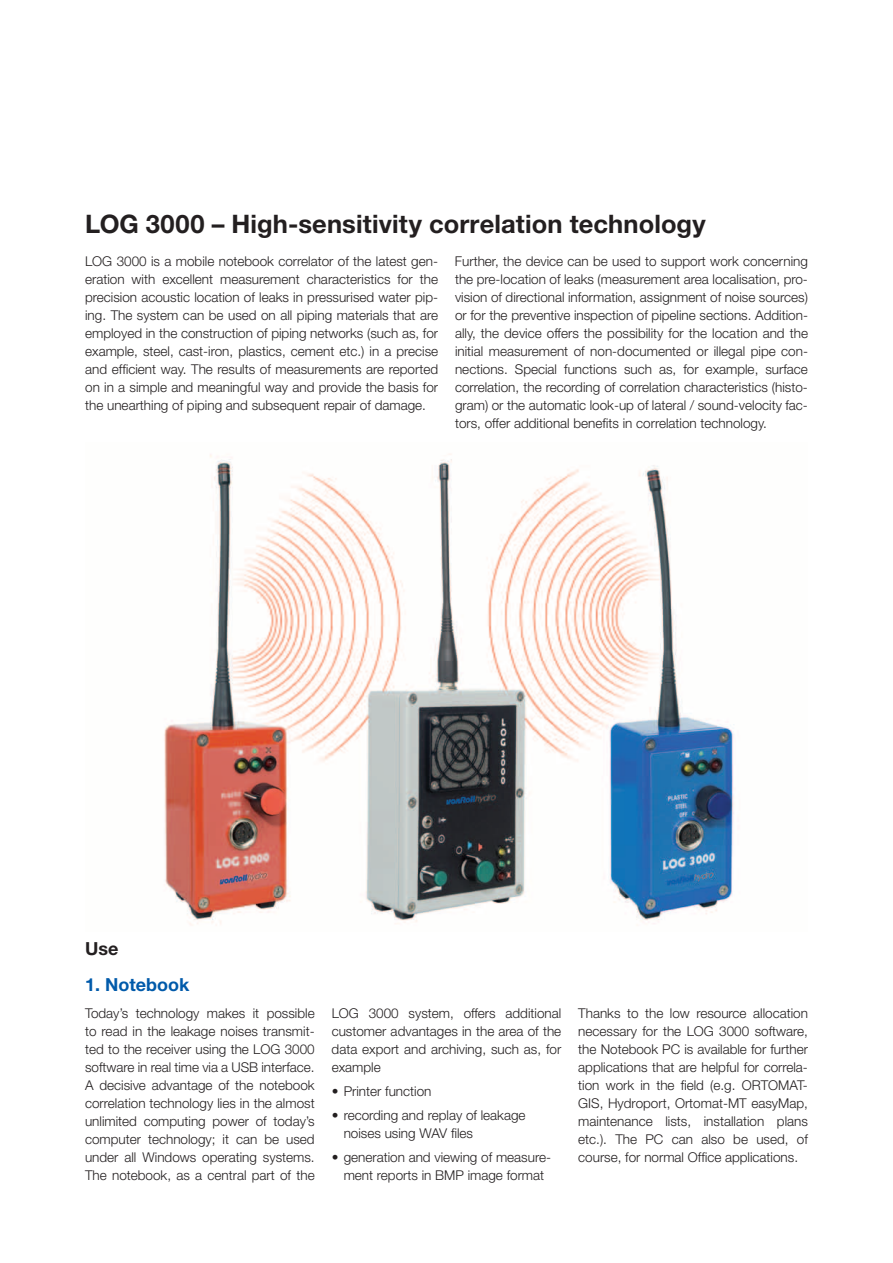
<style>
.page{position:relative;width:893px;height:1263px;background:#fff}
.page>*{position:absolute;margin:0;border:0;box-sizing:border-box;transform-origin:0 0}
.t1{font:700 25.5px "Helvetica Neue LT";letter-spacing:.005em;color:#231f20}
.t2{font:700 18px "Helvetica Neue LT";color:#015aaa}
.t3{font:700 18px "Helvetica Neue LT";color:#231f20}
.t4{font:300 13.5px/18px "Helvetica Neue LT";color:#231f20;text-align:justify}
</style>
<div class="page">
<img style="left:164px;top:454px;width:570px;height:472px">
<h1 class="t1" style="left:85px;top:208px;width:622px">LOG 3000 – High-sensitivity correlation technology</h1>
<p class="t4" style="left:85px;top:252px;width:355px">LOG 3000 is a mobile notebook correlator of the latest gen&shy;eration with excellent measurement characteristics for the precision acoustic location of leaks in pressurised water pip&shy;ing. The system can be used on all piping materials that are employed in the construction of piping networks (such as, for example, steel, cast-iron, plastics, cement etc.) in a precise and efficient way. The results of measurements are reported on in a simple and meaningful way and provide the basis for the unearthing of piping and subsequent repair of damage.</p>
<p class="t4" style="left:455px;top:252px;width:355px">Further, the device can be used to support work concerning the pre-location of leaks (measurement area localisation, pro&shy;vision of directional information, assignment of noise sources) or for the preventive inspection of pipeline sections. Addition&shy;ally, the device offers the possibility for the location and the initial measurement of non-documented or illegal pipe con&shy;nections. Special functions such as, for example, surface correlation, the recording of correlation characteristics (histo&shy;gram) or the automatic look-up of lateral / sound-velocity fac&shy;tors, offer additional benefits in correlation technology.</p>
<h2 class="t3" style="left:85px;top:937px;width:35px">Use</h2>
<h2 class="t2" style="left:85px;top:973px;width:106px">1. Notebook</h2>
<p class="t4" style="left:85px;top:1004px;width:231px">Today’s technology makes it possible to read in the leakage noises transmit&shy;ted to the receiver using the LOG 3000 software in real time via a USB interface.<br>A decisive advantage of the notebook correlation technology lies in the almost unlimited computing power of today’s computer technology; it can be used under all Windows operating systems.<br>The notebook, as a central part of the</p>
<p class="t4" style="left:332px;top:1004px;width:231px">LOG 3000 system, offers additional customer advantages in the area of the data export and archiving, such as, for example</p>
<p class="t4" style="left:332px;top:1082px;width:101px">• Printer function</p>
<p class="t4" style="left:344px;top:1106px;width:183px;text-indent:-12px">• recording and replay of leakage noises using WAV files</p>
<p class="t4" style="left:332px;top:1148px;width:221px;text-align:center">• generation and viewing of measure&shy;ment reports in BMP image format</p>
<p class="t4" style="left:578px;top:1004px;width:231px">Thanks to the low resource allocation necessary for the LOG 3000 software, the Notebook PC is available for further applications that are helpful for correla&shy;tion work in the field (e.g. ORTOMAT-GIS, Hydroport, Ortomat-MT easyMap, maintenance lists, installation plans etc.). The PC can also be used, of course, for normal Office applications.</p>
</div>
